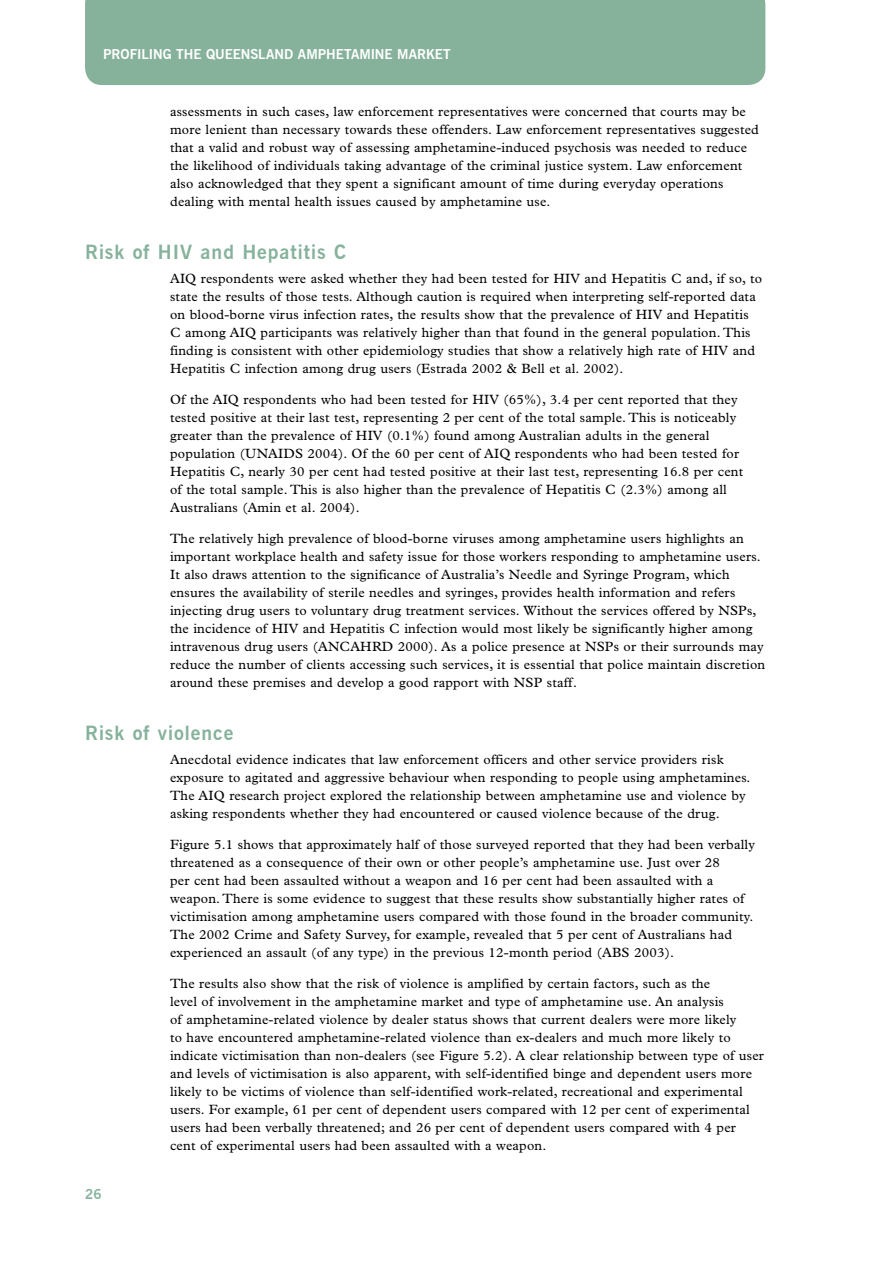
<style>
.page{position:relative;width:893px;height:1263px;background:#fff}
.page>*{position:absolute;margin:0;border:0;box-sizing:border-box;transform-origin:0 0}
.t1{font:700 19.5px "News Gothic BT";letter-spacing:.05em;color:#86b29c}
.t2{font:13.5px/18px "Plantin Std";letter-spacing:.015em;color:#000}
.t3{font:700 13.5px "News Gothic BT";color:#fff}
.t4{font:700 13.5px "News Gothic BT";color:#86b29c}
</style>
<div class="page">
<div style="left:85px;top:0;width:680px;height:85px;background:#86b29c"></div>
<p class="t3" style="left:103px;top:46px;width:131px">PROFILING THE QUEENSL</p>
<p class="t3" style="left:266px;top:46px;width:177px">AND AMPHETAMINE MARKET</p>
<p class="t2" style="left:170px;top:102px;width:590px">assessments in such cases, law enforcement representatives were concerned that courts may be more lenient than necessary towards these offenders. Law enforcement representatives suggested that a valid and robust way of assessing amphetamine-induced psychosis was needed to reduce the likelihood of individuals taking advantage of the criminal justice system. Law enforcement also acknowledged that they spent a significant amount of time during everyday operations dealing with mental health issues caused by amphetamine use.</p>
<h1 class="t1" style="left:85px;top:240px;width:263px">RISK OF HIV AND HEPATITIS C</h1>
<p class="t2" style="left:170px;top:270px;width:593px">AIQ respondents were asked whether they had been tested for HIV and Hepatitis C and, if so, to state the results of those tests. Although caution is required when interpreting self-reported data on blood-borne virus infection rates, the results show that the prevalence of HIV and Hepatitis C among AIQ participants was relatively higher than that found in the general population. This finding is consistent with other epidemiology studies that show a relatively high rate of HIV and Hepatitis C infection among drug users (Estrada 2002 &amp; Bell et al. 2002).</p>
<p class="t2" style="left:170px;top:391px;width:575px">Of the AIQ respondents who had been tested for HIV (65%), 3.4 per cent reported that they tested positive at their last test, representing 2 per cent of the total sample. This is noticeably greater than the prevalence of HIV (0.1%) found among Australian adults in the general population (UNAIDS 2004). Of the 60 per cent of AIQ respondents who had been tested for Hepatitis C, nearly 30 per cent had tested positive at their last test, representing 16.8 per cent of the total sample. This is also higher than the prevalence of Hepatitis C (2.3%) among all Australians (Amin et al. 2004).</p>
<p class="t2" style="left:170px;top:529px;width:597px">The relatively high prevalence of blood-borne viruses among amphetamine users highlights an important workplace health and safety issue for those workers responding to amphetamine users.<br>It also draws attention to the significance of Australia’s Needle and Syringe Program, which ensures the availability of sterile needles and syringes, provides health information and refers injecting drug users to voluntary drug treatment services. Without the services offered by NSPs, the incidence of HIV and Hepatitis C infection would most likely be significantly higher among intravenous drug users (ANCAHRD 2000). As a police presence at NSPs or their surrounds may reduce the number of clients accessing such services, it is essential that police maintain discretion around these premises and develop a good rapport with NSP staff.</p>
<h1 class="t1" style="left:85px;top:721px;width:150px">RISK OF VIOLENCE</h1>
<p class="t2" style="left:170px;top:751px;width:582px">Anecdotal evidence indicates that law enforcement officers and other service providers risk exposure to agitated and aggressive behaviour when responding to people using amphetamines.<br>The AIQ research project explored the relationship between amphetamine use and violence by asking respondents whether they had encountered or caused violence because of the drug.</p>
<p class="t2" style="left:170px;top:836px;width:586px">Figure 5.1 shows that approximately half of those surveyed reported that they had been verbally threatened as a consequence of their own or other people’s amphetamine use. Just over 28<br>per cent had been assaulted without a weapon and 16 per cent had been assaulted with a weapon. There is some evidence to suggest that these results show substantially higher rates of victimisation among amphetamine users compared with those found in the broader community.<br>The 2002 Crime and Safety Survey, for example, revealed that 5 per cent of Australians had experienced an assault (of any type) in the previous 12-month period (ABS 2003).</p>
<p class="t2" style="left:170px;top:974px;width:595px">The results also show that the risk of violence is amplified by certain factors, such as the<br>level of involvement in the amphetamine market and type of amphetamine use. An analysis<br>of amphetamine-related violence by dealer status shows that current dealers were more likely<br>to have encountered amphetamine-related violence than ex-dealers and much more likely to indicate victimisation than non-dealers (see Figure 5.2). A clear relationship between type of user and levels of victimisation is also apparent, with self-identified binge and dependent users more likely to be victims of violence than self-identified work-related, recreational and experimental users. For example, 61 per cent of dependent users compared with 12 per cent of experimental users had been verbally threatened; and 26 per cent of dependent users compared with 4 per cent of experimental users had been assaulted with a weapon.</p>
<p class="t4" style="left:85px;top:1186px;width:18px">26</p>
</div>
